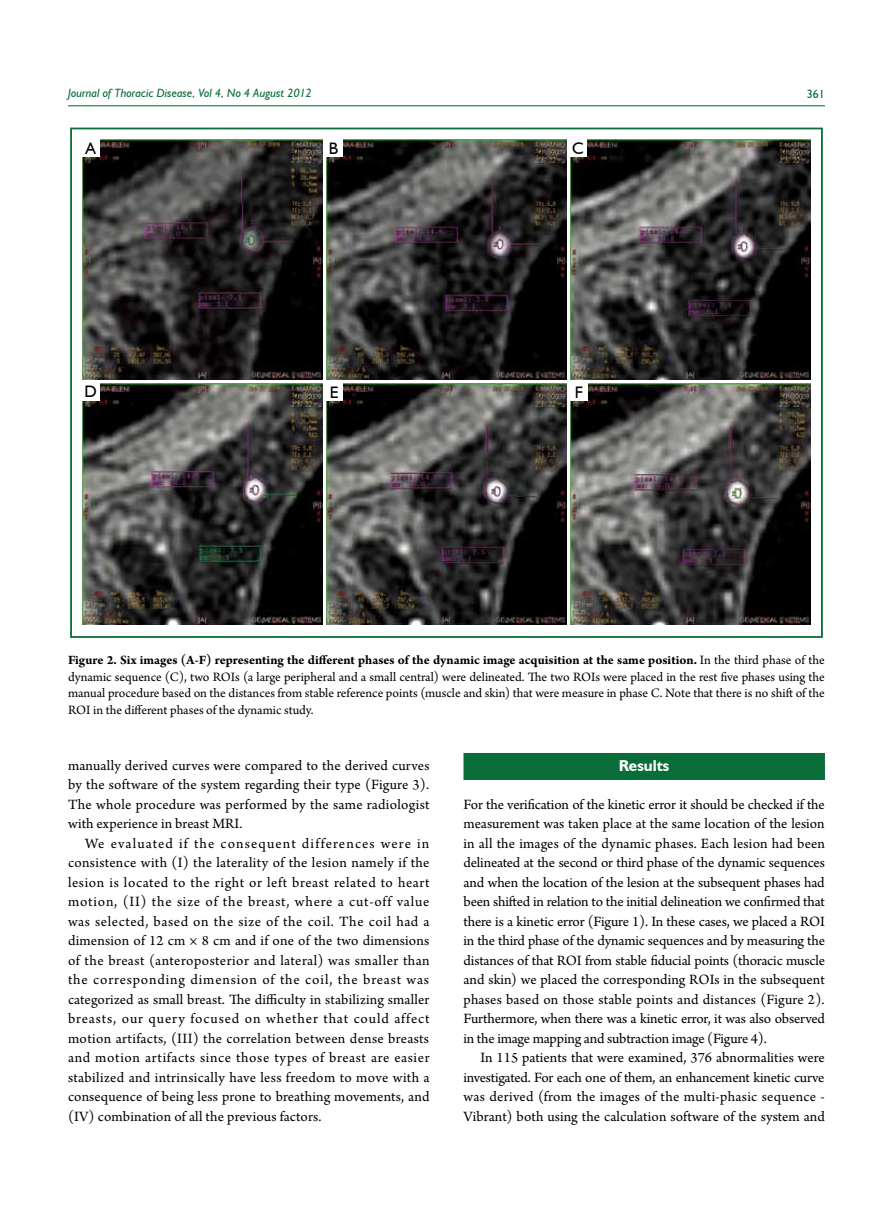
<style>
.page{position:relative;width:893px;height:1212px;background:#fff}
.page>*{position:absolute;margin:0;border:0;box-sizing:border-box;transform-origin:0 0}
.t1{font:16.65px "Humanist 521 BT";color:#000}
.t2{font:700 15.75px "Humanist 521 BT";color:#fff}
.t3{font:15px/19.5px "Arno Pro";letter-spacing:.005em;color:#000;text-align:justify}
.t4{font:13.5px/16.5px "Arno Pro";color:#000;text-align:justify}
.t5{font:italic 12px "Humanist 521 BT";color:#086d38}
.t6{font:12px "Humanist 521 BT";color:#086d38}
.s1{font-weight:700}
</style>
<div class="page">
<hr style="left:68px;top:105px;width:757px;height:1px;background:#086d38">
<div style="left:463px;top:753px;width:362px;height:27px;background:#086d38"></div>
<img style="left:82px;top:140px;width:240px;height:240px">
<img style="left:326px;top:140px;width:241px;height:240px">
<img style="left:571px;top:140px;width:240px;height:240px">
<img style="left:82px;top:384px;width:240px;height:240px">
<img style="left:326px;top:384px;width:241px;height:240px">
<img style="left:571px;top:384px;width:240px;height:240px">
<div style="left:82px;top:140px;width:17px;height:17px;background:#fff"></div>
<div style="left:82px;top:383px;width:17px;height:17px;background:#fff"></div>
<div style="left:325px;top:140px;width:17px;height:17px;background:#fff"></div>
<div style="left:326px;top:383px;width:17px;height:18px;background:#fff"></div>
<div style="left:571px;top:383px;width:17px;height:18px;background:#fff"></div>
<div style="left:569px;top:140px;width:18px;height:17px;background:#fff"></div>
<p class="t5" style="left:68px;top:86px;width:245px">Journal of Thoracic Disease, Vol 4, No 4 August 2012</p>
<p class="t6" style="left:807px;top:87px;width:20px">361</p>
<p class="t1" style="left:85px;top:138px;width:12px">A</p>
<p class="t1" style="left:84px;top:381px;width:14px">D</p>
<p class="t1" style="left:329px;top:138px;width:11px">B</p>
<p class="t1" style="left:572px;top:138px;width:13px">C</p>
<p class="t1" style="left:330px;top:382px;width:11px">E</p>
<p class="t1" style="left:575px;top:382px;width:10px">F</p>
<p class="t4" style="left:68px;top:652px;width:758px"><span class="s1">Figure 2. Six images (A-F) representing the different phases of the dynamic image acquisition at the same position.</span> In the third phase of the dynamic sequence (C), two ROIs (a large peripheral and a small central) were delineated. The two ROIs were placed in the rest five phases using the manual procedure based on the distances from stable reference points (muscle and skin) that were measure in phase C. Note that there is no shift of the ROI in the different phases of the dynamic study.</p>
<p class="t3" style="left:68px;top:756px;width:363px">manually derived curves were compared to the derived curves by the software of the system regarding their type (Figure 3).<br>The whole procedure was performed by the same radiologist with experience in breast MRI.</p>
<p class="t3" style="left:68px;top:834px;width:363px;text-indent:17px">We evaluated if the consequent differences were in consistence with (I) the laterality of the lesion namely if the lesion is located to the right or left breast related to heart motion, (II) the size of the breast, where a cut-off value was selected, based on the size of the coil. The coil had a dimension of 12 cm × 8 cm and if one of the two dimensions of the breast (anteroposterior and lateral) was smaller than the corresponding dimension of the coil, the breast was categorized as small breast. The difficulty in stabilizing smaller breasts, our query focused on whether that could affect motion artifacts, (III) the correlation between dense breasts and motion artifacts since those types of breast are easier stabilized and intrinsically have less freedom to move with a consequence of being less prone to breathing movements, and (IV) combination of all the previous factors.</p>
<p class="t2" style="left:619px;top:756px;width:52px">Results</p>
<p class="t3" style="left:463px;top:795px;width:363px">For the verification of the kinetic error it should be checked if the measurement was taken place at the same location of the lesion in all the images of the dynamic phases. Each lesion had been delineated at the second or third phase of the dynamic sequences and when the location of the lesion at the subsequent phases had been shifted in relation to the initial delineation we confirmed that there is a kinetic error (Figure 1). In these cases, we placed a ROI in the third phase of the dynamic sequences and by measuring the distances of that ROI from stable fiducial points (thoracic muscle and skin) we placed the corresponding ROIs in the subsequent phases based on those stable points and distances (Figure 2).<br>Furthermore, when there was a kinetic error, it was also observed in the image mapping and subtraction image (Figure 4).</p>
<p class="t3" style="left:463px;top:1049px;width:363px;text-indent:17px">In 115 patients that were examined, 376 abnormalities were investigated. For each one of them, an enhancement kinetic curve was derived (from the images of the multi-phasic sequence - Vibrant) both using the calculation software of the system and</p>
</div>
